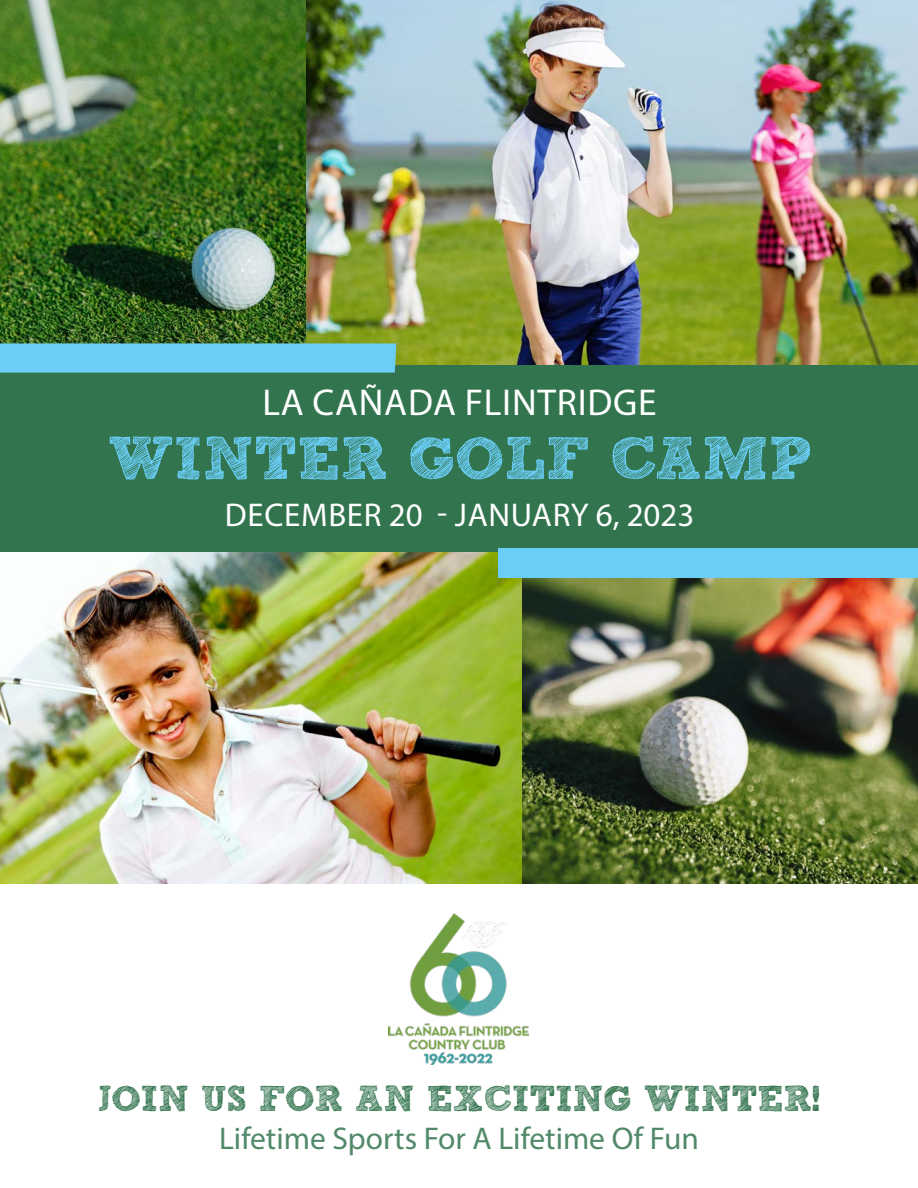
<style>
.page{position:relative;width:918px;height:1188px;background:#fff}
.page>*{position:absolute;margin:0;border:0;box-sizing:border-box;transform-origin:0 0}
.t1{font:60px "Sketch Rockwell";color:#6bcef7}
.t2{font:37.5px "Myriad Pro";letter-spacing:.02em;color:#fff}
.t3{font:36px "Sketch Rockwell";color:#32744e}
.t4{font:33px "Myriad Pro";letter-spacing:.02em;color:#fff}
.t5{font:31.5px "Myriad Pro";color:#518969}
</style>
<div class="page">
<img style="left:0;top:0;width:918px;height:366px">
<img style="left:0;top:552px;width:918px;height:331px">
<div style="left:0;top:366px;width:918px;height:186px;background:#32744e"></div>
<img style="left:389px;top:914px;width:139px;height:150px">
<div style="left:0;top:343px;width:396px;height:30px;background:#6bcef7"></div>
<div style="left:499px;top:548px;width:419px;height:30px;background:#6bcef7"></div>
<p class="t2" style="left:262px;top:379px;width:396px">LA CAÑADA FLINTRIDGE</p>
<p class="t1" style="left:108px;top:426px;width:705px">WINTER GOLF CAMP</p>
<p class="t4" style="left:225px;top:494px;width:471px">DECEMBER 20 - JANUARY 6, 2023</p>
<p class="t3" style="left:98px;top:1079px;width:724px">JOIN US FOR AN EXCITING WINTER!</p>
<p class="t5" style="left:219px;top:1119px;width:481px">Lifetime Sports For A Lifetime Of Fun</p>
</div>
